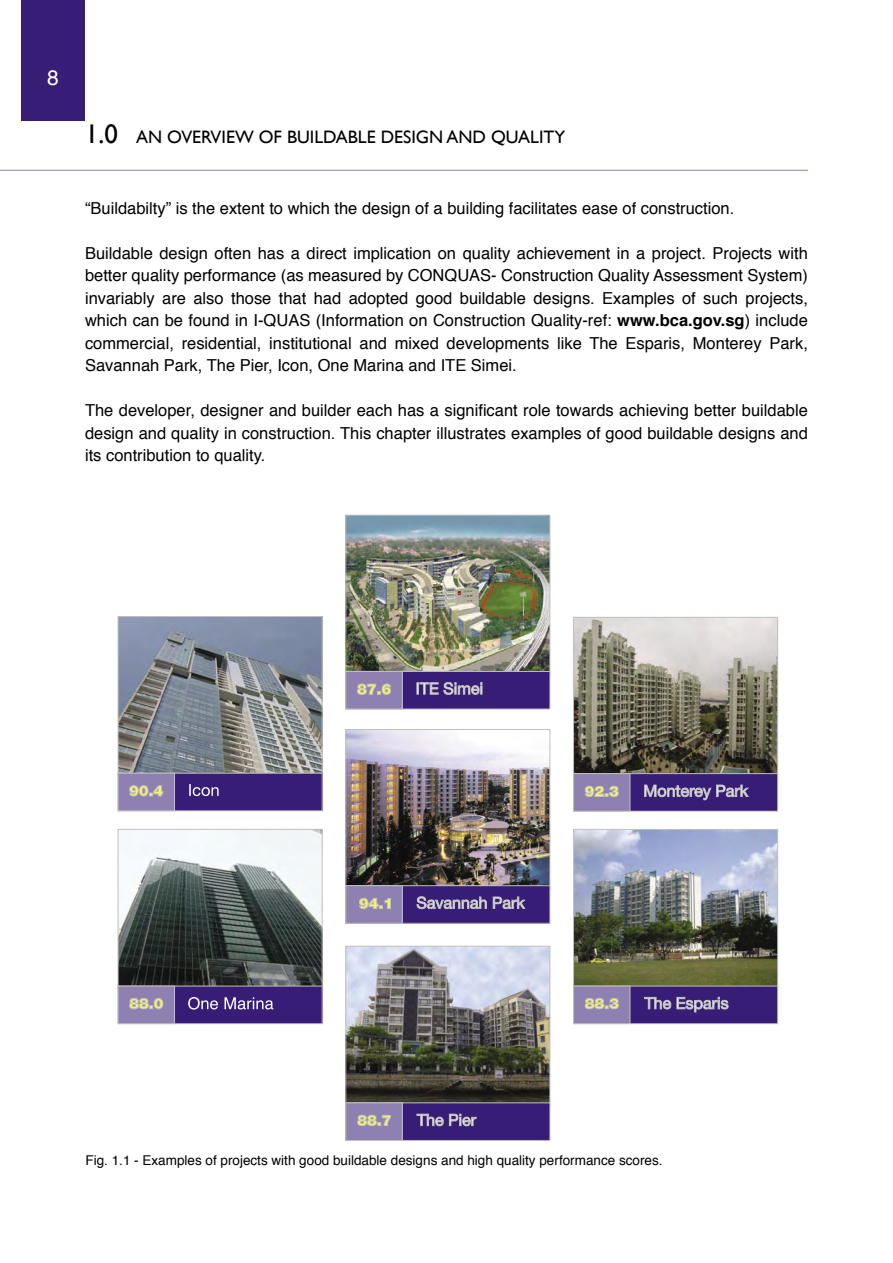
<style>
.page{position:relative;width:893px;height:1263px;background:#fff}
.page>*{position:absolute;margin:0;border:0;box-sizing:border-box;transform-origin:0 0}
.t1{font:21px "Helvetica";color:#fff}
.t2{font:18px "Gill Sans";color:#000}
.t3{font:16.5px/22.5px "Helvetica";color:#000;text-align:justify}
.t4{font:13.5px "Helvetica";color:#000}
.s1{font-size:27px}
.s2{font-weight:700}
</style>
<div class="page">
<hr style="left:0;top:170px;width:808px;height:1px;background:#8e81b1">
<div style="left:21px;top:0;width:64px;height:120px;background:#371d75"></div>
<img style="left:348px;top:517px;width:200px;height:154px">
<div style="left:346px;top:515px;width:204px;height:160px;border:1px solid #c0c0c0"></div>
<div style="left:346px;top:671px;width:204px;height:38px;background:#371d75"></div>
<div style="left:346px;top:671px;width:204px;height:38px;border:1px solid #c0c0c0"></div>
<div style="left:346px;top:671px;width:56px;height:38px;background:#8e81b1"></div>
<div style="left:346px;top:671px;width:56px;height:38px;border:1px solid #c0c0c0"></div>
<svg style="left:357px;top:684px;width:34px;height:11px"></svg>
<svg style="left:417px;top:682px;width:65px;height:13px"></svg>
<img style="left:575px;top:619px;width:201px;height:154px">
<div style="left:573px;top:617px;width:205px;height:161px;border:1px solid #c0c0c0"></div>
<div style="left:573px;top:774px;width:205px;height:37px;background:#371d75"></div>
<div style="left:573px;top:773px;width:205px;height:38px;border:1px solid #c0c0c0"></div>
<div style="left:573px;top:774px;width:57px;height:37px;background:#8e81b1"></div>
<div style="left:573px;top:773px;width:57px;height:38px;border:1px solid #c0c0c0"></div>
<svg style="left:644px;top:784px;width:105px;height:16px"></svg>
<svg style="left:585px;top:786px;width:34px;height:11px"></svg>
<img style="left:120px;top:618px;width:200px;height:155px">
<div style="left:118px;top:616px;width:204px;height:161px;border:1px solid #c0c0c0"></div>
<div style="left:118px;top:773px;width:204px;height:38px;background:#371d75"></div>
<div style="left:118px;top:773px;width:204px;height:38px;border:1px solid #c0c0c0"></div>
<div style="left:118px;top:773px;width:57px;height:38px;background:#8e81b1"></div>
<div style="left:118px;top:773px;width:57px;height:38px;border:1px solid #c0c0c0"></div>
<svg style="left:129px;top:785px;width:34px;height:11px"></svg>
<img style="left:348px;top:731px;width:200px;height:154px">
<div style="left:346px;top:729px;width:204px;height:161px;border:1px solid #c0c0c0"></div>
<div style="left:346px;top:886px;width:204px;height:37px;background:#371d75"></div>
<div style="left:346px;top:885px;width:204px;height:38px;border:1px solid #c0c0c0"></div>
<svg style="left:417px;top:896px;width:108px;height:13px"></svg>
<div style="left:346px;top:886px;width:56px;height:37px;background:#8e81b1"></div>
<div style="left:346px;top:885px;width:56px;height:38px;border:1px solid #c0c0c0"></div>
<svg style="left:359px;top:898px;width:32px;height:11px"></svg>
<img style="left:120px;top:831px;width:200px;height:155px">
<div style="left:118px;top:829px;width:204px;height:161px;border:1px solid #c0c0c0"></div>
<div style="left:118px;top:986px;width:204px;height:38px;background:#371d75"></div>
<div style="left:118px;top:986px;width:204px;height:38px;border:1px solid #c0c0c0"></div>
<div style="left:118px;top:986px;width:57px;height:38px;background:#8e81b1"></div>
<div style="left:118px;top:986px;width:57px;height:38px;border:1px solid #c0c0c0"></div>
<svg style="left:129px;top:998px;width:34px;height:11px"></svg>
<img style="left:348px;top:948px;width:200px;height:155px">
<div style="left:346px;top:946px;width:204px;height:160px;border:1px solid #c0c0c0"></div>
<div style="left:346px;top:1103px;width:204px;height:37px;background:#371d75"></div>
<div style="left:346px;top:1103px;width:56px;height:37px;background:#8e81b1"></div>
<div style="left:346px;top:1103px;width:56px;height:37px;border:1px solid #c0c0c0"></div>
<svg style="left:357px;top:1115px;width:34px;height:11px"></svg>
<svg style="left:417px;top:1114px;width:59px;height:12px"></svg>
<img style="left:575px;top:831px;width:201px;height:155px">
<div style="left:573px;top:829px;width:205px;height:160px;border:1px solid #c0c0c0"></div>
<div style="left:573px;top:986px;width:205px;height:38px;background:#371d75"></div>
<div style="left:573px;top:986px;width:205px;height:38px;border:1px solid #c0c0c0"></div>
<div style="left:573px;top:986px;width:57px;height:38px;background:#8e81b1"></div>
<div style="left:573px;top:986px;width:57px;height:38px;border:1px solid #c0c0c0"></div>
<svg style="left:585px;top:998px;width:34px;height:11px"></svg>
<svg style="left:644px;top:997px;width:84px;height:15px"></svg>
<svg style="left:189px;top:784px;width:30px;height:12px"></svg>
<svg style="left:188px;top:997px;width:85px;height:12px"></svg>
<p class="t1" style="left:47px;top:61px;width:13px">8</p>
<p class="t2" style="left:85px;top:126px;width:482px"><span class="s1">1.0</span> AN OVERVIEW OF BUILDABLE DESIGN AND QUALITY</p>
<p class="t3" style="left:85px;top:197px;width:651px">“Buildabilty” is the extent to which the design of a building facilitates ease of construction.</p>
<p class="t3" style="left:85px;top:242px;width:724px">Buildable design often has a direct implication on quality achievement in a project. Projects with better quality performance (as measured by CONQUAS- Construction Quality Assessment System) invariably are also those that had adopted good buildable designs. Examples of such projects, which can be found in I-QUAS (Information on Construction Quality-ref: <span class="s2">www.bca.gov.sg</span>) include commercial, residential, institutional and mixed developments like The Esparis, Monterey Park, Savannah Park, The Pier, Icon, One Marina and ITE Simei.</p>
<p class="t3" style="left:85px;top:400px;width:724px">The developer, designer and builder each has a significant role towards achieving better buildable design and quality in construction. This chapter illustrates examples of good buildable designs and its contribution to quality.</p>
<p class="t4" style="left:85px;top:1150px;width:579px">Fig. 1.1 - Examples of projects with good buildable designs and high quality performance scores.</p>
</div>
